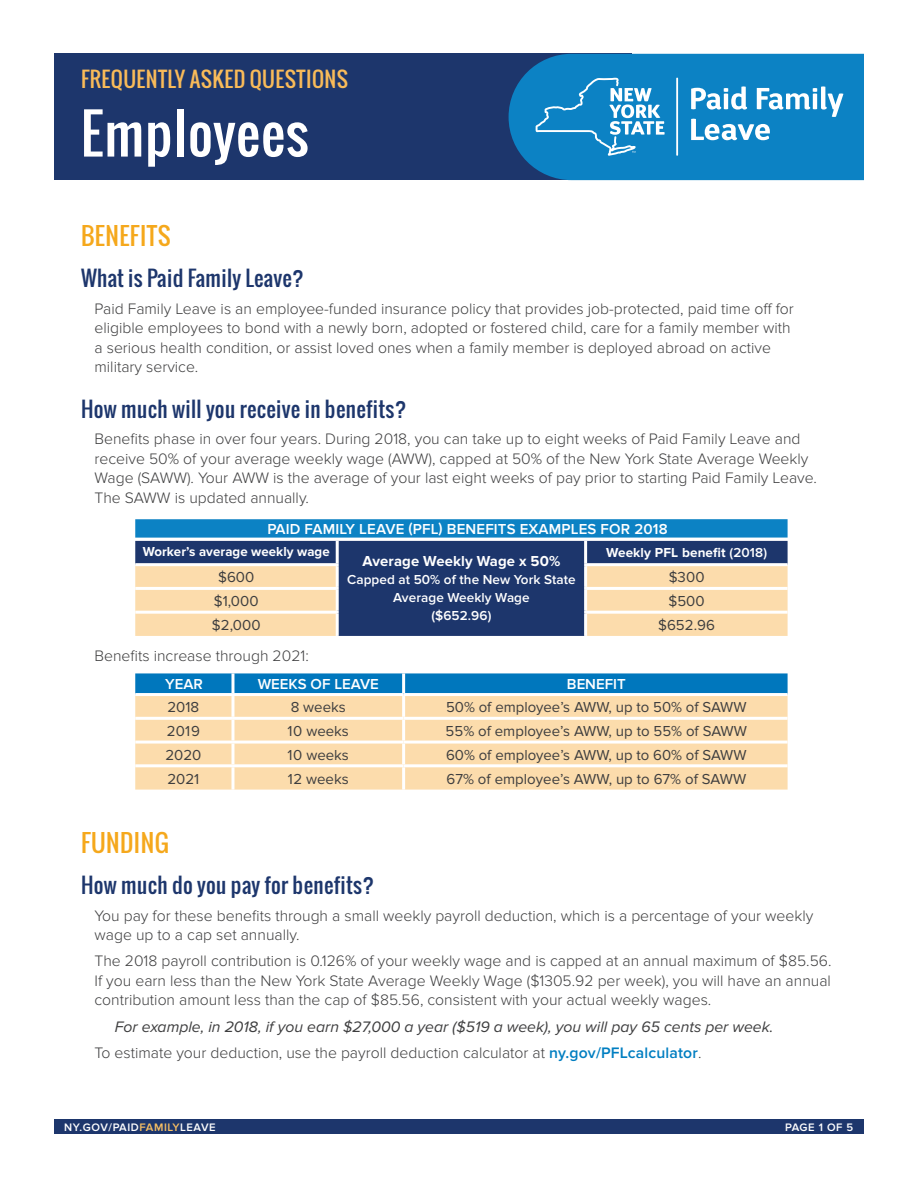
<style>
.page{position:relative;width:918px;height:1188px;background:#fff}
.page>*{position:absolute;margin:0;border:0;box-sizing:border-box;transform-origin:0 0}
.t1{font:54px "Oswald";letter-spacing:.02em;color:#fff}
.PFL_Heading{font:24px "Oswald";letter-spacing:.02em;color:#f5a81c}
.PFL_Question{font:21px "Oswald";letter-spacing:.02em;color:#1d366c}
.t2{font:21px "Oswald";letter-spacing:.02em;color:#f9bb59}
.PFL_Body_Copy{font:300 15.75px/19.5px "Proxima Nova";color:#3e3e3f}
.PFL_Body_Copy-2{font:italic 15.75px "Proxima Nova";color:#3e3e3f}
.t3{font:15px "Proxima Nova";color:#3e3e3f}
.t4{font:600 15px "Proxima Nova";letter-spacing:.01em;color:#fff}
.t5{font:700 15px "Proxima Nova";letter-spacing:.01em;color:#fff}
.t6{font:600 13.5px/18px "Proxima Nova";letter-spacing:.005em;color:#fff;text-align:center}
.t7{font:700 13.5px "Proxima Nova";letter-spacing:.005em;color:#fff}
.t8{font:600 11.25px "Proxima Nova";letter-spacing:.05em;color:#fff}
.s1{font-weight:600}
.s2{font-weight:600;color:#007ec1}
.s3{color:#f9c063}
</style>
<div class="page">
<div style="left:54px;top:54px;width:578px;height:126px;background:#1d366c"></div>
<div style="left:135px;top:673px;width:653px;height:20px;background:#0077bd"></div>
<div style="left:135px;top:696px;width:653px;height:94px;background:#fcdcac"></div>
<hr style="left:231px;top:673px;width:3px;height:20px;background:#fff">
<hr style="left:402px;top:673px;width:3px;height:20px;background:#fff">
<hr style="left:231px;top:696px;width:3px;height:21px;background:#fff">
<hr style="left:402px;top:696px;width:3px;height:21px;background:#fff">
<hr style="left:135px;top:717px;width:98px;height:3px;background:#fff">
<hr style="left:233px;top:717px;width:171px;height:3px;background:#fff">
<hr style="left:231px;top:720px;width:3px;height:21px;background:#fff">
<hr style="left:404px;top:717px;width:384px;height:3px;background:#fff">
<hr style="left:402px;top:720px;width:3px;height:21px;background:#fff">
<hr style="left:135px;top:741px;width:98px;height:3px;background:#fff">
<hr style="left:233px;top:741px;width:171px;height:3px;background:#fff">
<hr style="left:231px;top:744px;width:3px;height:20px;background:#fff">
<hr style="left:404px;top:741px;width:384px;height:3px;background:#fff">
<hr style="left:402px;top:744px;width:3px;height:20px;background:#fff">
<hr style="left:135px;top:764px;width:98px;height:3px;background:#fff">
<hr style="left:233px;top:764px;width:171px;height:3px;background:#fff">
<hr style="left:231px;top:767px;width:3px;height:23px;background:#fff">
<hr style="left:404px;top:764px;width:384px;height:3px;background:#fff">
<hr style="left:402px;top:767px;width:3px;height:23px;background:#fff">
<div style="left:135px;top:519px;width:653px;height:19px;background:#0c82c4"></div>
<div style="left:135px;top:541px;width:653px;height:24px;background:#1d366c"></div>
<svg style="left:135px;top:565px;width:653px;height:71px;background:#a29992"></svg>
<hr style="left:336px;top:541px;width:3px;height:22px;background:#fff">
<hr style="left:584px;top:541px;width:3px;height:22px;background:#fff">
<hr style="left:135px;top:563px;width:204px;height:3px;background:#fff">
<hr style="left:584px;top:563px;width:204px;height:3px;background:#fff">
<hr style="left:336px;top:566px;width:3px;height:21px;background:#fff">
<hr style="left:584px;top:566px;width:3px;height:21px;background:#fff">
<hr style="left:135px;top:587px;width:204px;height:3px;background:#fff">
<hr style="left:336px;top:590px;width:3px;height:21px;background:#fff">
<hr style="left:584px;top:587px;width:204px;height:3px;background:#fff">
<hr style="left:584px;top:590px;width:3px;height:21px;background:#fff">
<hr style="left:135px;top:611px;width:204px;height:3px;background:#fff">
<hr style="left:336px;top:614px;width:3px;height:22px;background:#fff">
<hr style="left:584px;top:611px;width:204px;height:3px;background:#fff">
<hr style="left:584px;top:614px;width:3px;height:22px;background:#fff">
<svg style="left:509px;top:54px;width:355px;height:126px;background:#0d7dbe"></svg>
<svg style="left:691px;top:86px;width:152px;height:54px"></svg>
<svg style="left:536px;top:78px;width:129px;height:78px;background:#3496cd"></svg>
<hr style="left:676px;top:78px;width:2px;height:78px;background:#fff">
<div style="left:54px;top:1119px;width:810px;height:15px;background:#1d366c"></div>
<p class="t2" style="left:81px;top:64px;width:269px">FREQUENTLY ASKED QUESTIONS</p>
<p class="t1" style="left:81px;top:93px;width:230px">Employees</p>
<p class="PFL_Heading" style="left:81px;top:217px;width:91px">BENEFITS</p>
<p class="PFL_Question" style="left:81px;top:262px;width:225px">What is Paid Family Leave?</p>
<p class="PFL_Body_Copy" style="left:94px;top:299px;width:701px">Paid Family Leave is an employee-funded insurance policy that provides job-protected, paid time off for eligible employees to bond with a newly born, adopted or fostered child, care for a family member with a serious health condition, or assist loved ones when a family member is deployed abroad on active military service.</p>
<p class="PFL_Question" style="left:81px;top:393px;width:327px">How much will you receive in benefits?</p>
<p class="PFL_Body_Copy" style="left:94px;top:429px;width:724px">Benefits phase in over four years. During 2018, you can take up to eight weeks of Paid Family Leave and receive 50% of your average weekly wage (AWW), capped at 50% of the New York State Average Weekly Wage (SAWW). Your AWW is the average of your last eight weeks of pay prior to starting Paid Family Leave.<br>The SAWW is updated annually.</p>
<p class="t4" style="left:267px;top:520px;width:402px">PAID FAMILY LEAVE (PFL) BENEFITS EXAMPLES FOR 2018</p>
<p class="t7" style="left:143px;top:544px;width:189px">Worker’s average weekly wage</p>
<p class="t5" style="left:363px;top:552px;width:199px">Average Weekly Wage x 50%</p>
<p class="t6" style="left:347px;top:571px;width:230px">Capped at 50% of the New York State<br>Average Weekly Wage</p>
<p class="t6" style="left:431px;top:607px;width:61px">($652.96)</p>
<p class="t7" style="left:606px;top:544px;width:163px">Weekly PFL benefit <span class="s1">(2018)</span></p>
<p class="t3" style="left:218px;top:569px;width:38px">$600</p>
<p class="t3" style="left:669px;top:569px;width:37px">$300</p>
<p class="t3" style="left:214px;top:593px;width:46px">$1,000</p>
<p class="t3" style="left:668px;top:593px;width:38px">$500</p>
<p class="t3" style="left:212px;top:616px;width:50px">$2,000</p>
<p class="t3" style="left:658px;top:616px;width:59px">$652.96</p>
<p class="PFL_Body_Copy" style="left:94px;top:647px;width:216px">Benefits increase through 2021:</p>
<p class="t4" style="left:165px;top:675px;width:39px">YEAR</p>
<p class="t4" style="left:258px;top:675px;width:123px">WEEKS OF LEAVE</p>
<p class="t4" style="left:567px;top:675px;width:60px">BENEFIT</p>
<p class="t3" style="left:167px;top:699px;width:33px">2018</p>
<p class="t3" style="left:291px;top:699px;width:57px">8 weeks</p>
<p class="t3" style="left:446px;top:699px;width:302px">50% of employee’s AWW, up to 50% of SAWW</p>
<p class="t3" style="left:167px;top:723px;width:34px">2019</p>
<p class="t3" style="left:288px;top:723px;width:63px">10 weeks</p>
<p class="t3" style="left:446px;top:723px;width:303px">55% of employee’s AWW, up to 55% of SAWW</p>
<p class="t3" style="left:165px;top:746px;width:38px">2020</p>
<p class="t3" style="left:288px;top:746px;width:63px">10 weeks</p>
<p class="t3" style="left:446px;top:746px;width:302px">60% of employee’s AWW, up to 60% of SAWW</p>
<p class="t3" style="left:167px;top:771px;width:34px">2021</p>
<p class="t3" style="left:288px;top:771px;width:62px">12 weeks</p>
<p class="t3" style="left:446px;top:771px;width:301px">67% of employee’s AWW, up to 67% of SAWW</p>
<p class="PFL_Heading" style="left:81px;top:824px;width:89px">FUNDING</p>
<p class="PFL_Question" style="left:81px;top:869px;width:295px">How much do you pay for benefits?</p>
<p class="PFL_Body_Copy" style="left:94px;top:906px;width:720px">You pay for these benefits through a small weekly payroll deduction, which is a percentage of your weekly wage up to a cap set annually.</p>
<p class="PFL_Body_Copy" style="left:94px;top:952px;width:739px;text-align:justify">The 2018 payroll contribution is 0.126% of your weekly wage and is capped at an annual maximum of $85.56.<br>If you earn less than the New York State Average Weekly Wage ($1305.92 per week), you will have an annual contribution amount less than the cap of $85.56, consistent with your actual weekly wages.</p>
<p class="PFL_Body_Copy-2" style="left:115px;top:1018px;width:660px">For example, in 2018, if you earn $27,000 a year ($519 a week), you will pay 65 cents per week.</p>
<p class="PFL_Body_Copy" style="left:94px;top:1043px;width:609px">To estimate your deduction, use the payroll deduction calculator at <span class="s2">ny.gov/PFLcalculator</span>.</p>
<p class="t8" style="left:64px;top:1120px;width:153px">NY.GOV/PAID<span class="s3">FAMILY</span>LEAVE</p>
<p class="t8" style="left:785px;top:1120px;width:69px">PAGE 1 OF 5</p>
</div>
